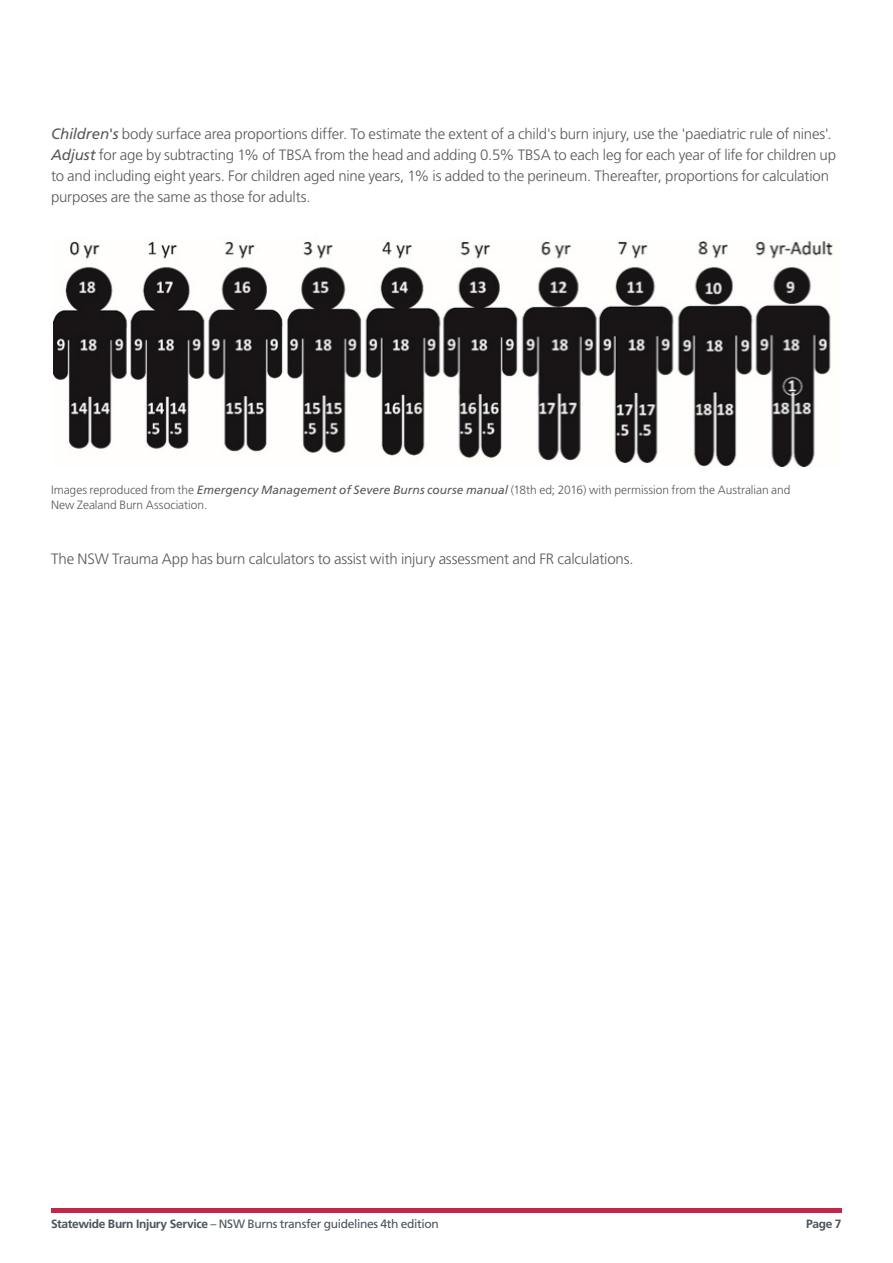
<style>
.page{position:relative;width:893px;height:1263px;background:#fff}
.page>*{position:absolute;margin:0;border:0;box-sizing:border-box;transform-origin:0 0}
._5__Body_Copy_10_14p{font:300 15px/21px "Frutiger LT Std";letter-spacing:-.01em;color:#58595b}
.Referencing_8_10pt{font:300 12px/15px "Frutiger LT Std";letter-spacing:-.005em;color:#58595b}
.t1{font:12px "Frutiger LT Std";letter-spacing:-.03em;color:#48535b}
.t2{font:700 12px "Frutiger LT Std";color:#48535b}
.s1{font-weight:400;font-style:italic}
.s2{font-weight:700}
</style>
<div class="page">
<hr style="left:51px;top:1209px;width:791px;height:4px;background:#c3264b">
<img style="left:53px;top:240px;width:780px;height:227px">
<p class="_5__Body_Copy_10_14p" style="left:51px;top:123px;width:786px"><span class="s1">Children's</span> body surface area proportions differ. To estimate the extent of a child's burn injury, use the 'paediatric rule of nines'.<br><span class="s1">Adjust</span> for age by subtracting 1% of TBSA from the head and adding 0.5% TBSA to each leg for each year of life for children up to and including eight years. For children aged nine years, 1% is added to the perineum. Thereafter, proportions for calculation purposes are the same as those for adults.</p>
<p class="Referencing_8_10pt" style="left:51px;top:483px;width:741px">Images reproduced from the <span class="s1">Emergency Management of Severe Burns course manual</span> (18th ed; 2016) with permission from the Australian and<br>New Zealand Burn Association.</p>
<p class="_5__Body_Copy_10_14p" style="left:51px;top:549px;width:584px">The NSW Trauma App has burn calculators to assist with injury assessment and FR calculations.</p>
<p class="t1" style="left:51px;top:1217px;width:389px"><span class="s2">Statewide Burn Injury Service</span> – NSW Burns transfer guidelines 4th edition</p>
<p class="t2" style="left:806px;top:1217px;width:37px">Page 7</p>
</div>
